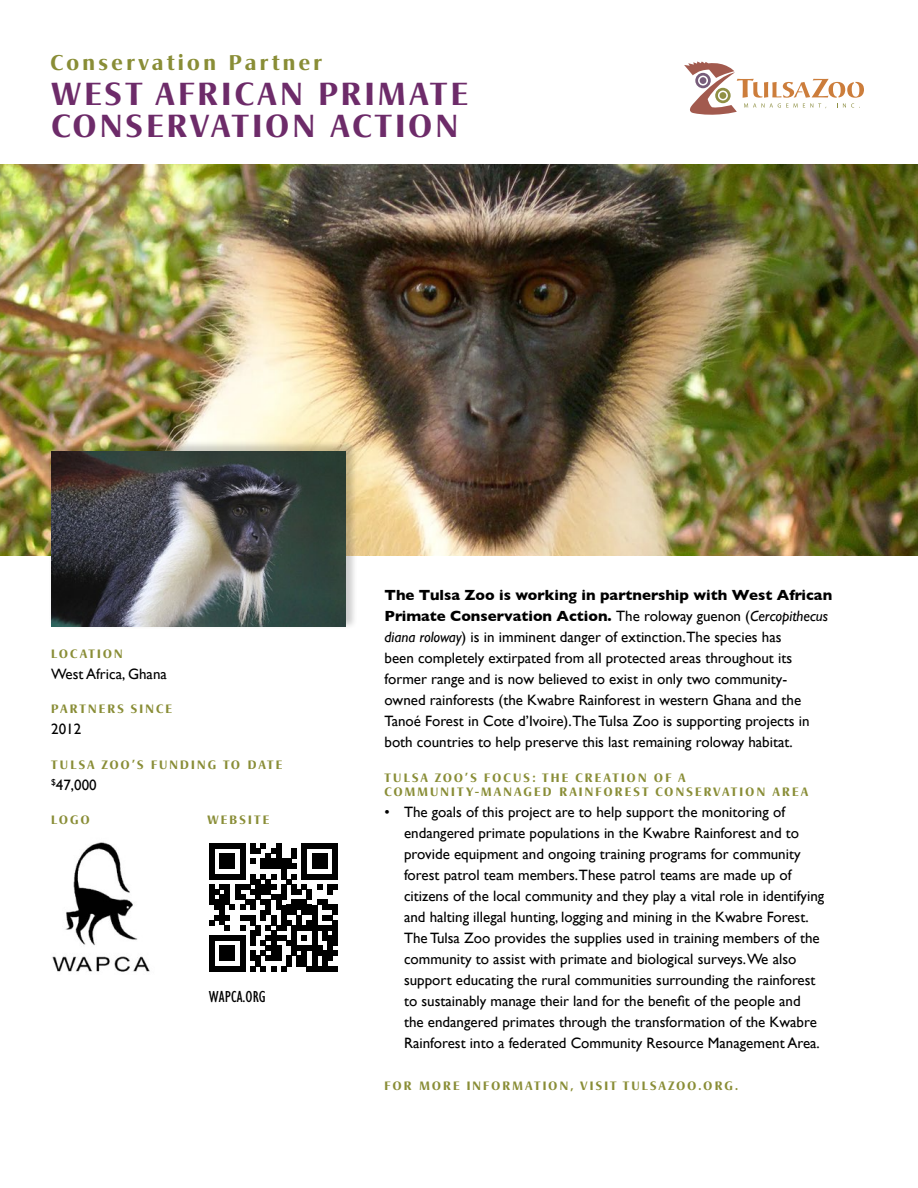
<style>
.page{position:relative;width:918px;height:1188px;background:#fff}
.page>*{position:absolute;margin:0;border:0;box-sizing:border-box;transform-origin:0 0}
.t1{font:500 31.5px/31.5px "Signata BQ";letter-spacing:.11em;color:#6d2b69}
.t2{font:500 21px "Signata BQ";letter-spacing:.16em;color:#898d36}
.t3{font:condensed 16.5px "Gill Sans";letter-spacing:.005em;color:#000}
.t4{font:15px/21px "Gill Sans";color:#000}
.t5{font:500 12px/14.4px "Signata BQ";letter-spacing:.18em;color:#898d36}
.s1{font-weight:700}
.s2{font-style:italic}
</style>
<div class="page">
<svg style="left:684px;top:62px;width:180px;height:53px"></svg>
<img style="left:0;top:164px;width:918px;height:391px">
<img style="left:52px;top:842px;width:98px;height:130px">
<svg style="left:209px;top:843px;width:129px;height:128px"></svg>
<div style="left:49px;top:440px;width:309px;height:190px;background:#000;opacity:.2"></div>
<img style="left:51px;top:452px;width:295px;height:175px">
<h2 class="t2" style="left:50px;top:50px;width:273px">Conservation Partner</h2>
<h1 class="t1" style="left:51px;top:78px;width:418px">WEST AFRICAN PRIMATE<br>CONSERVATION ACTION</h1>
<p class="t5" style="left:51px;top:646px;width:73px">LOCATION</p>
<p class="t4" style="left:51px;top:663px;width:117px">West Africa, Ghana</p>
<p class="t5" style="left:51px;top:702px;width:122px">PARTNERS SINCE</p>
<p class="t4" style="left:51px;top:719px;width:31px">2012</p>
<p class="t5" style="left:51px;top:758px;width:233px">TULSA ZOO’S FUNDING TO DATE</p>
<p class="t4" style="left:51px;top:774px;width:47px"><sup>$</sup>47,000</p>
<p class="t5" style="left:51px;top:813px;width:40px">LOGO</p>
<p class="t5" style="left:207px;top:813px;width:63px">WEBSITE</p>
<p class="t3" style="left:209px;top:987px;width:58px">WAPCA.ORG</p>
<p class="t4" style="left:385px;top:584px;width:449px"><span class="s1">The Tulsa Zoo is working in partnership with West African Primate Conservation Action.</span> The roloway guenon (<span class="s2">Cercopithecus diana roloway</span>) is in imminent danger of extinction.The species has<br>been completely extirpated from all protected areas throughout its former range and is now believed to exist in only two community&shy;owned rainforests (the Kwabre Rainforest in western Ghana and the Tanoé Forest in Cote d’Ivoire).The Tulsa Zoo is supporting projects in both countries to help preserve this last remaining roloway habitat.</p>
<p class="t5" style="left:385px;top:770px;width:425px">TULSA ZOO’S FOCUS: THE CREATION OF A<br>COMMUNITY-MANAGED RAINFOREST CONSERVATION AREA</p>
<p class="t4" style="left:404px;top:801px;width:422px;text-indent:-20px">• The goals of this project are to help support the monitoring of endangered primate populations in the Kwabre Rainforest and to provide equipment and ongoing training programs for community forest patrol team members.These patrol teams are made up of citizens of the local community and they play a vital role in identifying and halting illegal hunting, logging and mining in the Kwabre Forest.<br>The Tulsa Zoo provides the supplies used in training members of the community to assist with primate and biological surveys.We also support educating the rural communities surrounding the rainforest to sustainably manage their land for the benefit of the people and<br>the endangered primates through the transformation of the Kwabre Rainforest into a federated Community Resource Management Area.</p>
<p class="t5" style="left:385px;top:1078px;width:355px">FOR MORE INFORMATION, VISIT TULSAZOO.ORG.</p>
</div>
